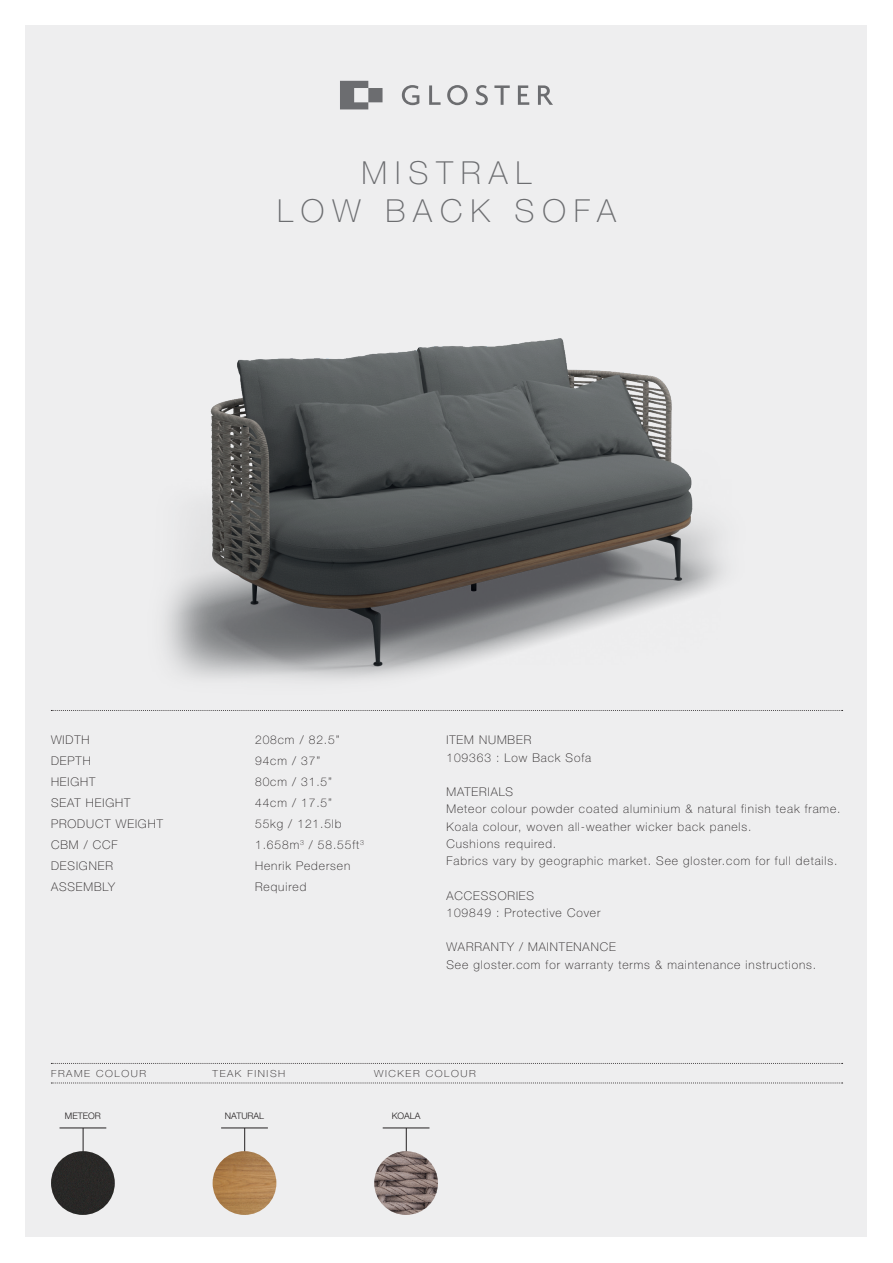
<style>
.page{position:relative;width:893px;height:1263px;background:#fff}
.page>*{position:absolute;margin:0;border:0;box-sizing:border-box;transform-origin:0 0}
.t1{font:100 31.8px "Helvetica Neue LT Pro";letter-spacing:.25em;color:#6c6d70}
.t2{font:100 12px "Helvetica Neue LT Pro";letter-spacing:.075em;color:#231f20}
.t3{font:100 9.75px "Helvetica Neue LT Pro";letter-spacing:.15em;color:#231f20;scale:1.08 1}
.t4{font:300 9px "Helvetica Neue LT Pro";color:#231f20}
</style>
<div class="page">
<div style="left:26px;top:26px;width:841px;height:1211px;background:#eeeeef"></div>
<svg style="left:340px;top:81px;width:213px;height:28px"></svg>
<svg style="left:51px;top:1083px;width:792px;height:1px"></svg>
<svg style="left:51px;top:1063px;width:792px;height:1px"></svg>
<svg style="left:51px;top:710px;width:792px;height:1px"></svg>
<img style="left:165px;top:338px;width:558px;height:342px">
<hr style="left:221px;top:1128px;width:47px;height:1px;background:#231f20">
<svg style="left:244px;top:1128px;width:1px;height:23px"></svg>
<img style="left:213px;top:1151px;width:63px;height:64px;border-radius:32px">
<hr style="left:60px;top:1128px;width:46px;height:1px;background:#231f20">
<svg style="left:83px;top:1128px;width:1px;height:23px"></svg>
<div style="left:51px;top:1151px;width:64px;height:64px;background:#292827;border-radius:32px"></div>
<hr style="left:383px;top:1128px;width:46px;height:1px;background:#231f20">
<svg style="left:406px;top:1128px;width:1px;height:23px"></svg>
<img style="left:374px;top:1151px;width:64px;height:64px;border-radius:32px">
<p class="t1" style="left:361px;top:154px;width:171px">MISTRAL</p>
<p class="t1" style="left:277px;top:192px;width:340px">LOW BACK SOFA</p>
<p class="t2" style="left:51px;top:733px;width:40px">WIDTH</p>
<p class="t2" style="left:51px;top:754px;width:41px">DEPTH</p>
<p class="t2" style="left:51px;top:775px;width:46px">HEIGHT</p>
<p class="t2" style="left:51px;top:796px;width:81px">SEAT HEIGHT</p>
<p class="t2" style="left:51px;top:817px;width:113px">PRODUCT WEIGHT</p>
<p class="t2" style="left:51px;top:838px;width:68px">CBM / CCF</p>
<p class="t2" style="left:51px;top:859px;width:63px">DESIGNER</p>
<p class="t2" style="left:51px;top:880px;width:66px">ASSEMBLY</p>
<p class="t2" style="left:255px;top:733px;width:86px">208cm / 82.5”</p>
<p class="t2" style="left:255px;top:754px;width:67px">94cm / 37”</p>
<p class="t2" style="left:255px;top:775px;width:78px">80cm / 31.5”</p>
<p class="t2" style="left:255px;top:796px;width:78px">44cm / 17.5”</p>
<p class="t2" style="left:255px;top:817px;width:88px">55kg / 121.5lb</p>
<p class="t2" style="left:255px;top:838px;width:110px">1.658m<sup>3</sup> / 58.55ft<sup>3</sup></p>
<p class="t2" style="left:255px;top:859px;width:97px">Henrik Pedersen</p>
<p class="t2" style="left:255px;top:880px;width:53px">Required</p>
<p class="t2" style="left:446px;top:733px;width:86px">ITEM NUMBER</p>
<p class="t2" style="left:446px;top:750px;width:146px">109363 : Low Back Sofa</p>
<p class="t2" style="left:446px;top:785px;width:68px">MATERIALS</p>
<p class="t2" style="left:446px;top:802px;width:396px">Meteor colour powder coated aluminium &amp; natural finish teak frame.</p>
<p class="t2" style="left:446px;top:819px;width:307px">Koala colour, woven all-weather wicker back panels.</p>
<p class="t2" style="left:446px;top:836px;width:111px">Cushions required.</p>
<p class="t2" style="left:446px;top:854px;width:392px">Fabrics vary by geographic market. See gloster.com for full details.</p>
<p class="t2" style="left:446px;top:888px;width:89px">ACCESSORIES</p>
<p class="t2" style="left:446px;top:905px;width:155px">109849 : Protective Cover</p>
<p class="t2" style="left:446px;top:940px;width:171px">WARRANTY / MAINTENANCE</p>
<p class="t2" style="left:446px;top:957px;width:371px">See gloster.com for warranty terms &amp; maintenance instructions.</p>
<p class="t3" style="left:51px;top:1067px;width:90px">FRAME COLOUR</p>
<p class="t3" style="left:374px;top:1067px;width:96px">WICKER COLOUR</p>
<p class="t4" style="left:392px;top:1111px;width:30px">KOALA</p>
<p class="t3" style="left:213px;top:1067px;width:69px">TEAK FINISH</p>
<p class="t4" style="left:65px;top:1111px;width:37px">METEOR</p>
<p class="t4" style="left:225px;top:1111px;width:41px">NATURAL</p>
</div>
